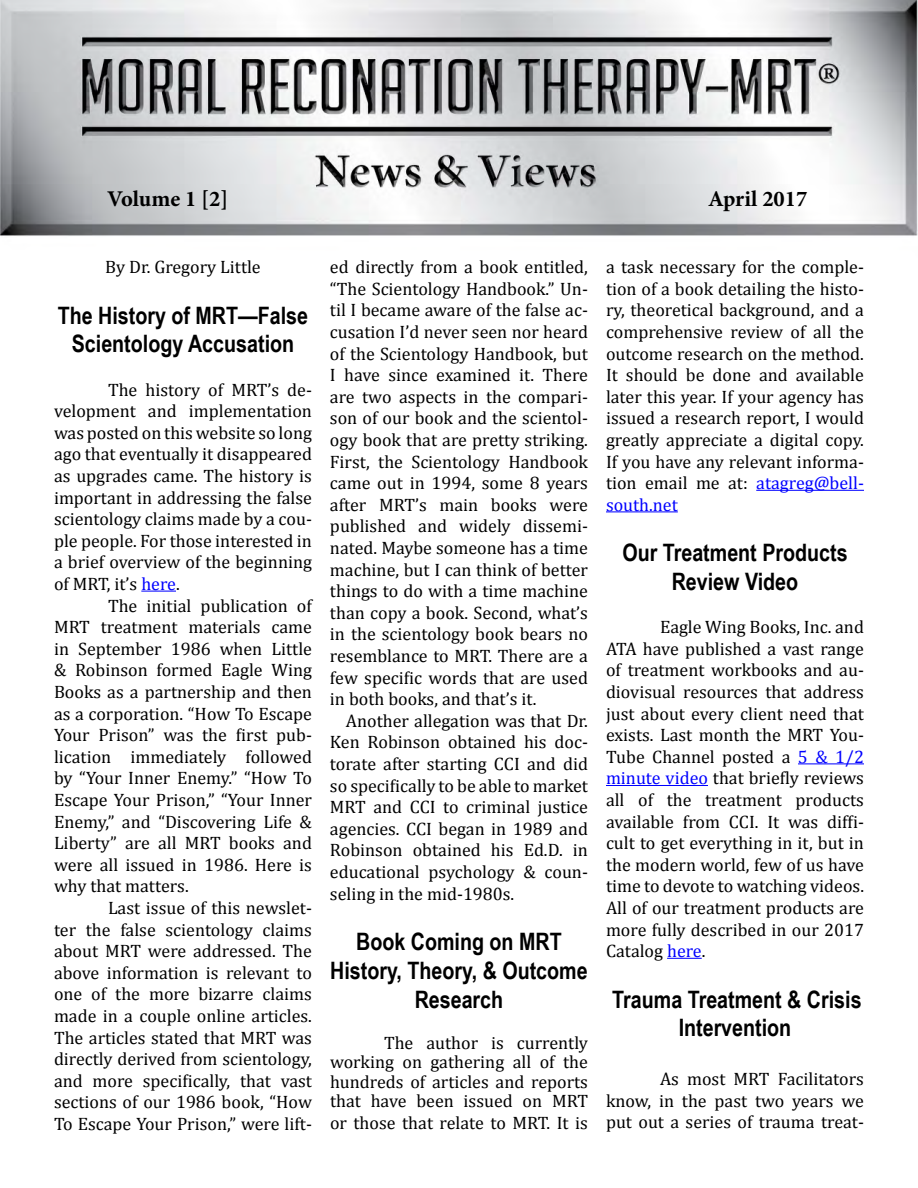
<style>
.page{position:relative;width:918px;height:1188px;background:#fff}
.page>*{position:absolute;margin:0;border:0;box-sizing:border-box;transform-origin:0 0}
.t1{font:700 24px/28.8px "Arial Narrow";color:#000;text-align:center}
.t2{font:700 22.5px "Minion Pro";color:#000}
.t3{font:18px/21.6px "Cambria";color:#000;text-align:justify}
.s1{color:#00f}
</style>
<div class="page">
<img style="left:0;top:0;width:918px;height:958px">
<hr style="left:141px;top:591px;width:35px;height:1px;background:#00f">
<hr style="left:756px;top:490px;width:108px;height:1px;background:#00f">
<hr style="left:606px;top:511px;width:72px;height:1px;background:#00f">
<hr style="left:798px;top:763px;width:66px;height:1px;background:#00f">
<hr style="left:606px;top:785px;width:102px;height:1px;background:#00f">
<hr style="left:667px;top:958px;width:35px;height:1px;background:#00f">
<p class="t2" style="left:107px;top:183px;width:123px">Volume 1 [2]</p>
<p class="t2" style="left:708px;top:183px;width:101px">April 2017</p>
<p class="t3" style="left:105px;top:256px;width:157px">By Dr. Gregory Little</p>
<h1 class="t1" style="left:58px;top:300px;width:252px">The History of MRT—False<br>Scientology Accusation</h1>
<p class="t3" style="left:54px;top:379px;width:260px;text-indent:54px">The history of MRT’s de&shy;velopment and implementation was posted on this website so long ago that eventually it disappeared as upgrades came. The history is important in addressing the false scientology claims made by a cou&shy;ple people. For those interested in a brief overview of the beginning of MRT, it’s <span class="s1">here</span>.</p>
<p class="t3" style="left:54px;top:595px;width:260px;text-indent:54px">The initial publication of MRT treatment materials came in September 1986 when Little &amp; Robinson formed Eagle Wing Books as a partnership and then as a corporation. “How To Escape Your Prison” was the first pub&shy;lication immediately followed by “Your Inner Enemy.” “How To Escape Your Prison,” “Your Inner Enemy,” and “Discovering Life &amp; Liberty” are all MRT books and were all issued in 1986. Here is why that matters.</p>
<p class="t3" style="left:54px;top:897px;width:260px;text-indent:54px">Last issue of this newslet&shy;ter the false scientology claims about MRT were addressed. The above information is relevant to one of the more bizarre claims made in a couple online articles.<br>The articles stated that MRT was directly derived from scientology, and more specifically, that vast sections of our 1986 book, “How To Escape Your Prison,” were lift-</p>
<p class="t3" style="left:330px;top:256px;width:260px">ed directly from a book entitled, “The Scientology Handbook.” Un&shy;til I became aware of the false ac&shy;cusation I’d never seen nor heard of the Scientology Handbook, but I have since examined it. There are two aspects in the compari&shy;son of our book and the scientol&shy;ogy book that are pretty striking.<br>First, the Scientology Handbook came out in 1994, some 8 years after MRT’s main books were published and widely dissemi&shy;nated. Maybe someone has a time machine, but I can think of better things to do with a time machine than copy a book. Second, what’s in the scientology book bears no resemblance to MRT. There are a few specific words that are used in both books, and that’s it.</p>
<p class="t3" style="left:330px;top:710px;width:260px;text-indent:16px">Another allegation was that Dr.<br>Ken Robinson obtained his doc&shy;torate after starting CCI and did so specifically to be able to market MRT and CCI to criminal justice agencies. CCI began in 1989 and Robinson obtained his Ed.D. in educational psychology &amp; coun&shy;seling in the mid-1980s.</p>
<h1 class="t1" style="left:330px;top:926px;width:259px">Book Coming on MRT<br>History, Theory, &amp; Outcome<br>Research</h1>
<p class="t3" style="left:330px;top:1033px;width:260px;line-height:19.5px;text-indent:54px">The author is currently working on gathering all of the hundreds of articles and reports that have been issued on MRT</p>
<p class="t3" style="left:330px;top:1112px;width:260px">or those that relate to MRT. It is</p>
<p class="t3" style="left:606px;top:256px;width:260px">a task necessary for the comple&shy;tion of a book detailing the histo&shy;ry, theoretical background, and a comprehensive review of all the outcome research on the method.<br>It should be done and available later this year. If your agency has issued a research report, I would greatly appreciate a digital copy.<br>If you have any relevant informa&shy;tion email me at: <span class="s1">atagreg@bell&shy;south.net</span></p>
<h1 class="t1" style="left:622px;top:537px;width:227px">Our Treatment Products<br>Review Video</h1>
<p class="t3" style="left:606px;top:616px;width:260px;text-indent:54px">Eagle Wing Books, Inc. and ATA have published a vast range of treatment workbooks and au&shy;diovisual resources that address just about every client need that exists. Last month the MRT You-Tube Channel posted a <span class="s1">5 &amp; 1/2 minute video</span> that briefly reviews all of the treatment products available from CCI. It was diffi&shy;cult to get everything in it, but in the modern world, few of us have time to devote to watching videos.<br>All of our treatment products are more fully described in our 2017<br>Catalog <span class="s1">here</span>.</p>
<h1 class="t1" style="left:612px;top:984px;width:251px">Trauma Treatment &amp; Crisis<br>Intervention</h1>
<p class="t3" style="left:606px;top:1068px;width:260px;text-indent:54px">As most MRT Facilitators know, in the past two years we put out a series of trauma treat-</p>
</div>
